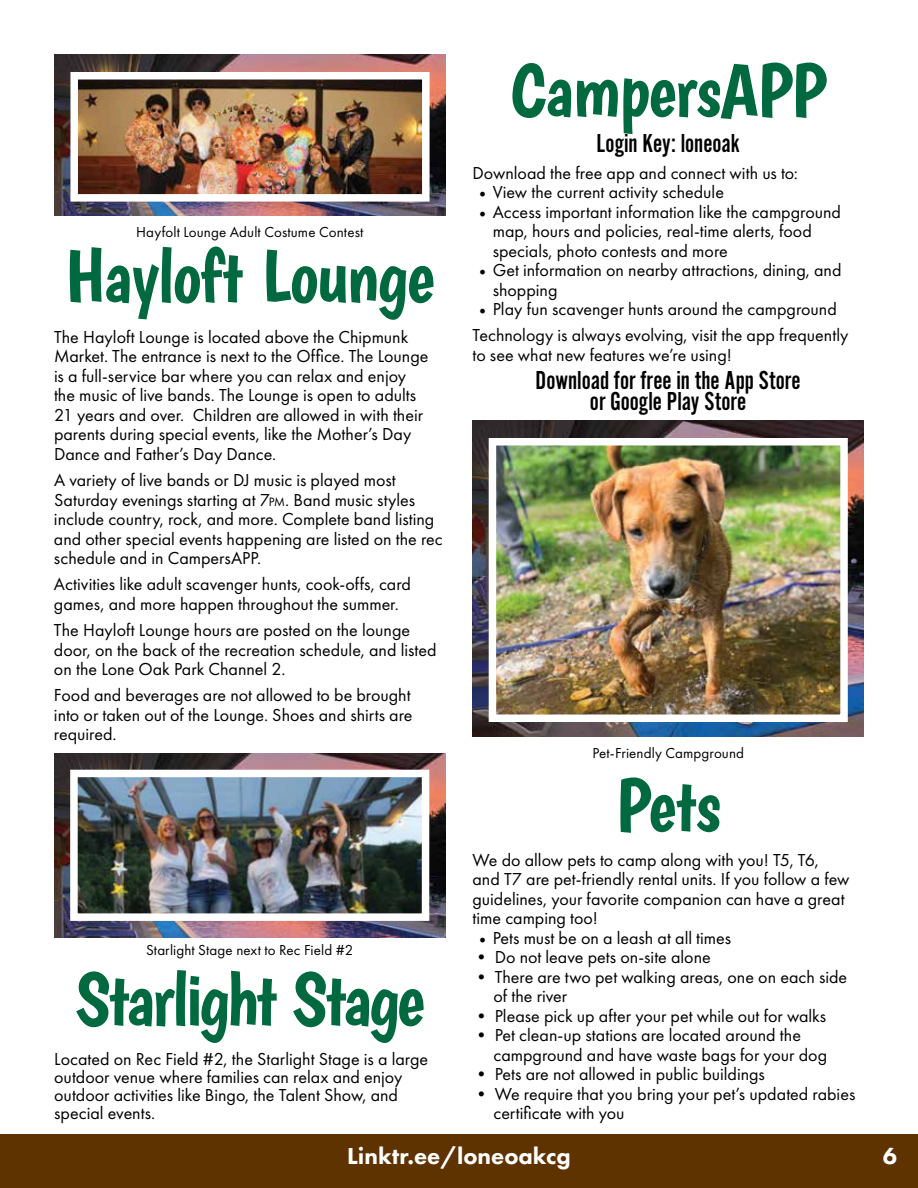
<style>
.page{position:relative;width:918px;height:1188px;background:#fff}
.page>*{position:absolute;margin:0;border:0;box-sizing:border-box;transform-origin:0 0}
.t1{font:75px "Boogaloo";letter-spacing:-.025em;color:#00693f}
.t2{font:27px/21px "Alternate Got No 2 D";color:#000;text-align:center}
.t3{font:800 24px "Futura PT";color:#fff}
.t4{font:18px/19.5px "Futura PT";color:#000}
.t5{font:15px "Futura PT";letter-spacing:.005em;color:#000}
.s1{font-size:12.6px}
.s2{font-family:"Minion Pro"}
</style>
<div class="page">
<div style="left:0;top:1134px;width:918px;height:54px;background:#5e3300"></div>
<img style="left:54px;top:54px;width:392px;height:162px">
<img style="left:79px;top:81px;width:342px;height:112px">
<div style="left:70px;top:72px;width:360px;height:130px;border:8px solid #fff"></div>
<img style="left:54px;top:753px;width:392px;height:184px">
<img style="left:79px;top:779px;width:341px;height:133px">
<div style="left:70px;top:770px;width:359px;height:151px;border:8px solid #fff"></div>
<img style="left:472px;top:420px;width:392px;height:316px">
<img style="left:498px;top:447px;width:341px;height:266px">
<div style="left:489px;top:438px;width:359px;height:284px;border:8px solid #fff"></div>
<p class="t5" style="left:136px;top:223px;width:229px">Hayfolt Lounge Adult Costume Contest</p>
<h1 class="t1" style="left:65px;top:231px;width:371px">Hayloft Lounge</h1>
<p class="t4" style="left:54px;top:327px;width:376px">The Hayloft Lounge is located above the Chipmunk Market. The entrance is next to the Office. The Lounge is a full-service bar where you can relax and enjoy the music of live bands. The Lounge is open to adults 21 years and over. Children are allowed in with their parents during special events, like the Mother’s Day Dance and Father’s Day Dance.</p>
<p class="t4" style="left:54px;top:470px;width:390px">A variety of live bands or DJ music is played most Saturday evenings starting at 7<span class="s1">pm</span>. Band music styles include country, rock, and more. Complete band listing and other special events happening are listed on the rec schedule and in CampersAPP.</p>
<p class="t4" style="left:54px;top:575px;width:358px">Activities like adult scavenger hunts, cook-offs, card games, and more happen throughout the summer.</p>
<p class="t4" style="left:54px;top:620px;width:384px">The Hayloft Lounge hours are posted on the lounge door, on the back of the recreation schedule, and listed on the Lone Oak Park Channel 2.</p>
<p class="t4" style="left:54px;top:686px;width:360px;text-align:justify">Food and beverages are not allowed to be brought into or taken out of the Lounge. Shoes and shirts are required.</p>
<p class="t5" style="left:146px;top:941px;width:209px">Starlight Stage next to Rec Field #2</p>
<h1 class="t1" style="left:75px;top:954px;width:351px">Starlight Stage</h1>
<p class="t4" style="left:54px;top:1049px;width:375px;line-height:18px">Located on Rec Field #2, the Starlight Stage is a large outdoor venue where families can relax and enjoy outdoor activities like Bingo, the Talent Show, and special events.</p>
<h1 class="t1" style="left:511px;top:45px;width:317px">CampersAPP</h1>
<h2 class="t2" style="left:597px;top:134px;width:145px">Login Key: loneoak</h2>
<p class="t4" style="left:472px;top:163px;width:327px">Download the free app and connect with us to:</p>
<p class="t4" style="left:479px;top:182px;width:246px"><span class="s2">•</span> View the current activity schedule</p>
<p class="t4" style="left:493px;top:202px;width:350px;text-indent:-14px"><span class="s2">•</span> Access important information like the campground map, hours and policies, real-time alerts, food specials, photo contests and more</p>
<p class="t4" style="left:493px;top:260px;width:350px;text-indent:-14px"><span class="s2">•</span> Get information on nearby attractions, dining, and shopping</p>
<p class="t4" style="left:472px;top:296px;width:377px;line-height:26.2px;text-align:center"><span class="s2">•</span> Play fun scavenger hunts around the campground<br>Technology is always evolving, visit the app frequently</p>
<p class="t4" style="left:472px;top:345px;width:261px">to see what new features we’re using!</p>
<h2 class="t2" style="left:536px;top:370px;width:267px">Download for free in the App Store or Google Play Store</h2>
<p class="t5" style="left:592px;top:744px;width:153px">Pet-Friendly Campground</p>
<h1 class="t1" style="left:616px;top:760px;width:107px">Pets</h1>
<p class="t4" style="left:472px;top:850px;width:378px">We do allow pets to camp along with you! T5, T6, and T7 are pet-friendly rental units. If you follow a few guidelines, your favorite companion can have a great time camping too!</p>
<p class="t4" style="left:479px;top:928px;width:254px"><span class="s2">•</span> Pets must be on a leash at all times</p>
<p class="t4" style="left:472px;top:948px;width:240px">• Do not leave pets on-site alone</p>
<p class="t4" style="left:493px;top:967px;width:355px;text-indent:-21px">• There are two pet walking areas, one on each side of the river</p>
<p class="t4" style="left:472px;top:1006px;width:355px">• Please pick up after your pet while out for walks</p>
<p class="t4" style="left:493px;top:1025px;width:335px;text-indent:-21px">• Pet clean-up stations are located around the campground and have waste bags for your dog</p>
<p class="t4" style="left:472px;top:1064px;width:294px">• Pets are not allowed in public buildings</p>
<p class="t4" style="left:493px;top:1084px;width:363px;text-indent:-21px">• We require that you bring your pet’s updated rabies certificate with you</p>
<h3 class="t3" style="left:347px;top:1141px;width:225px">Linktr.ee/loneoakcg</h3>
<h3 class="t3" style="left:883px;top:1141px;width:16px">6</h3>
</div>
